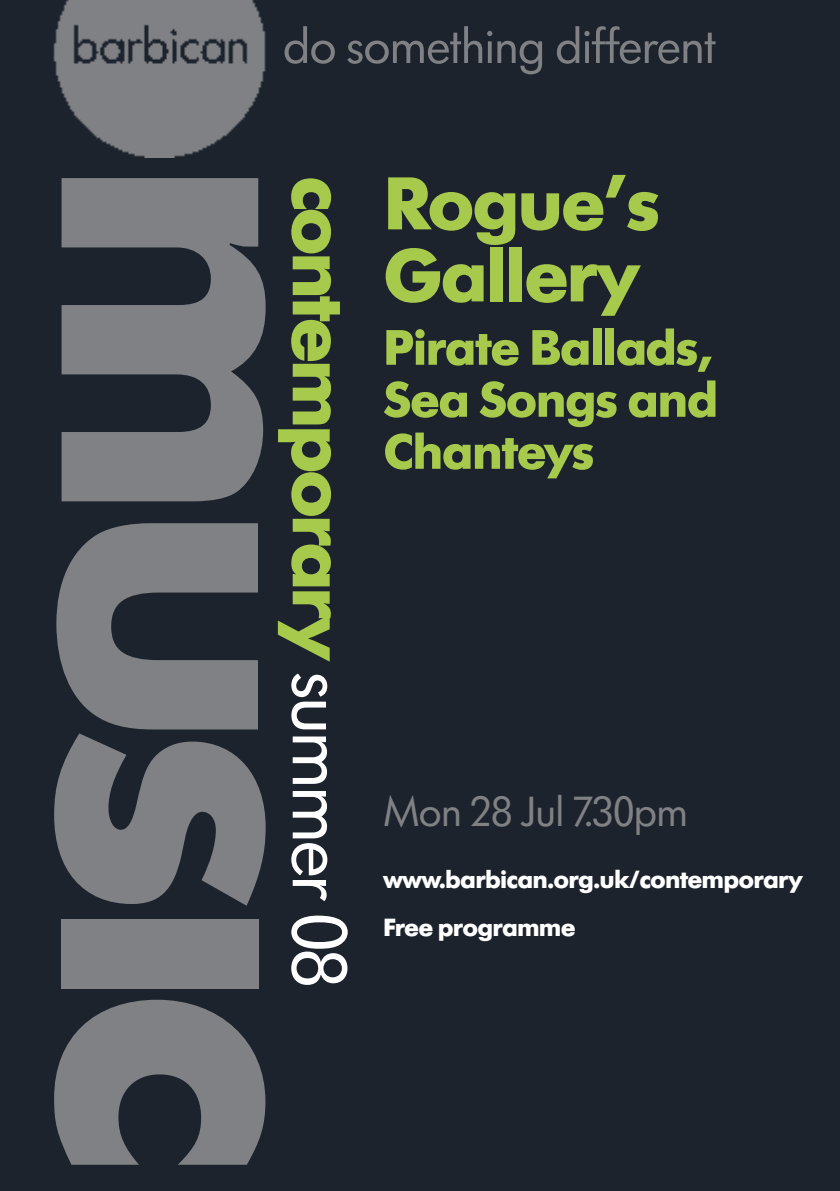
<style>
.page{position:relative;width:840px;height:1191px;background:#fff}
.page>*{position:absolute;margin:0;border:0;box-sizing:border-box;transform-origin:0 0}
.t1{font:700 80px "Futura SB";letter-spacing:-.05em;color:#a7ca4c}
.t2{font:700 78px/72px "Futura SB";letter-spacing:-.03em;color:#a7ca4c}
.t3{font:700 52px/52px "Futura SB";letter-spacing:-.03em;color:#a7ca4c;text-align:justify}
.t4{font:52px "Futura SB";letter-spacing:-.03em;color:#7f8184}
.t5{font:44px "Futura SB";letter-spacing:-.03em;color:#7f8184}
.t6{font:700 26px/48px "Futura SB";letter-spacing:-.03em;color:#fff}
.s1{font-weight:400;color:#fff}
</style>
<div class="page">
<div style="left:0;top:0;width:839px;height:1191px;background:#1c232d"></div>
<div style="left:61px;top:919px;width:198px;height:69px;background:#7f8184"></div>
<svg style="left:61px;top:178px;width:204px;height:323px;fill:#7f8184"></svg>
<svg style="left:56px;top:523px;width:202px;height:206px;fill:#7f8184"></svg>
<svg style="left:54px;top:999px;width:211px;height:165px"></svg>
<svg style="left:54px;top:733px;width:211px;height:172px"></svg>
<img style="left:53px;top:0;width:213px;height:157px">
<h3 class="t4" style="left:282px;top:15px;width:435px">do something different</h3>
<h1 class="t1" style="left:367px;top:176px;width:814px;rotate:90deg">contemporary <span class="s1">summer 08</span></h1>
<h2 class="t2" style="left:383px;top:166px;width:279px">Rogue’s<br>Gallery</h2>
<h3 class="t3" style="left:383px;top:321px;width:336px">Pirate Ballads, Sea Songs and Chanteys</h3>
<h3 class="t5" style="left:383px;top:785px;width:306px">Mon 28 Jul 7.30pm</h3>
<p class="t6" style="left:383px;top:854px;width:421px">www.barbican.org.uk/contemporary<br>Free programme</p>
</div>
